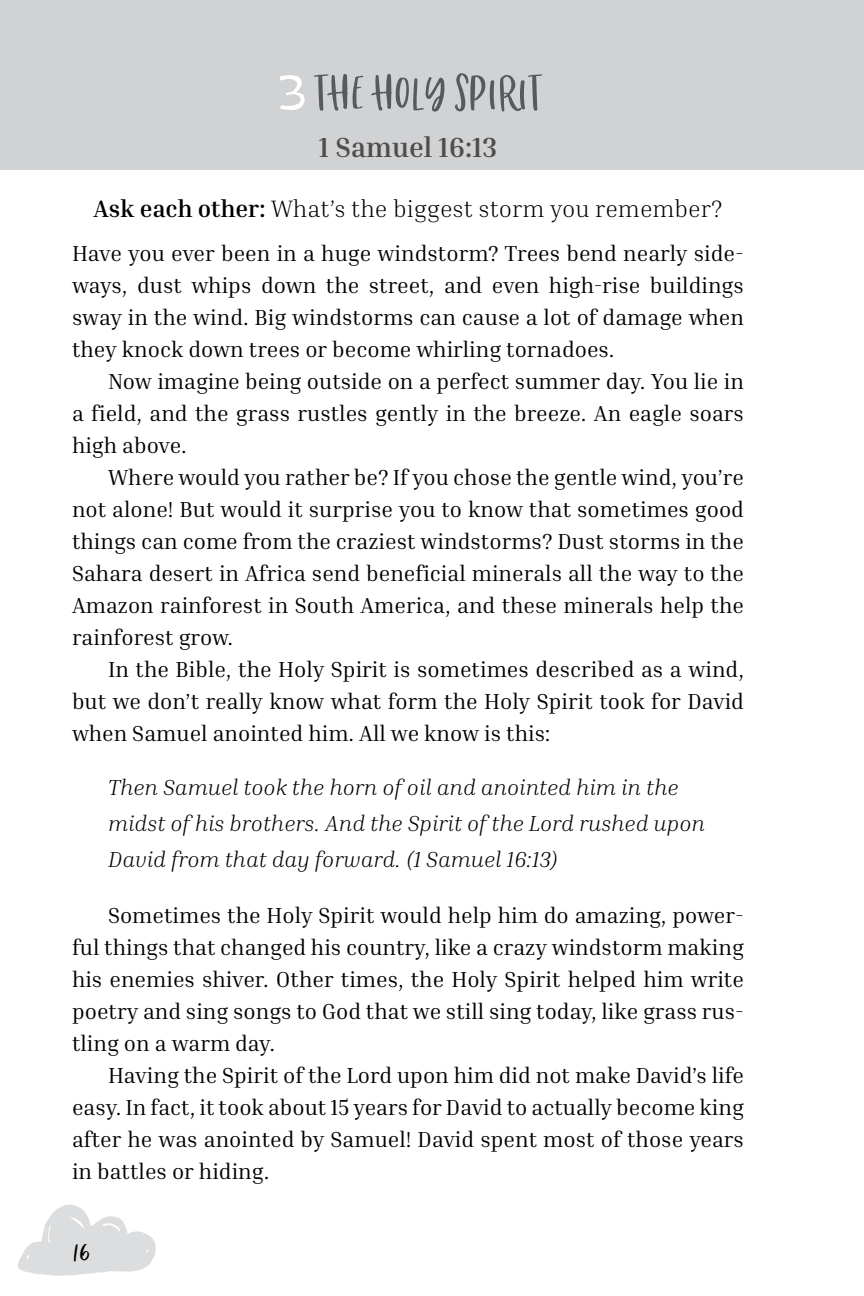
<style>
.page{position:relative;width:864px;height:1296px;background:#fff}
.page>*{position:absolute;margin:0;border:0;box-sizing:border-box;transform-origin:0 0}
.devo_TITLE{font:58px "Chinup Buttercup Cutecaps";letter-spacing:.02em;color:#57595b}
.t1{font:48px "Chinup Buttercup";color:#000}
.focus_verse{font:700 28px "Inria Serif";color:#4d4d4e}
.ask{font:300 24px "Inria Serif";color:#000}
.Body_indented{font:22px/32px "Inria Serif";color:#000;text-align:justify}
.body_NO_indent{font:22px/32px "Inria Serif";color:#000;text-align:justify}
.body-psalm{font:italic 300 22px/36px "Inria Serif";color:#000}
.s1{font-family:"Blockhead Unplugged";font-size:54px;color:#fff}
.s2{font-weight:700}
</style>
<div class="page">
<svg style="left:18px;top:1204px;width:138px;height:72px"></svg>
<div style="left:0;top:0;width:864px;height:148px;background:#d1d2d4"></div>
<div style="left:0;top:120px;width:864px;height:50px;background:#d1d2d4"></div>
<p class="devo_TITLE" style="left:274px;top:62px;width:270px"><span class="s1">3</span> THE HOLY SPIRIT</p>
<p class="focus_verse" style="left:319px;top:129px;width:180px">1 Samuel 16:13</p>
<p class="ask" style="left:94px;top:193px;width:630px"><span class="s2">Ask each other:</span> What’s the biggest storm you remember?</p>
<p class="body_NO_indent" style="left:72px;top:237px;width:674px">Have you ever been in a huge windstorm? Trees bend nearly side&shy;ways, dust whips down the street, and even high-rise buildings sway in the wind. Big windstorms can cause a lot of damage when they knock down trees or become whirling tornadoes.</p>
<p class="Body_indented" style="left:72px;top:365px;width:674px;text-indent:36px">Now imagine being outside on a perfect summer day. You lie in a field, and the grass rustles gently in the breeze. An eagle soars high above.</p>
<p class="Body_indented" style="left:72px;top:461px;width:674px;text-indent:36px">Where would you rather be? If you chose the gentle wind, you’re not alone! But would it surprise you to know that sometimes good things can come from the craziest windstorms? Dust storms in the Sahara desert in Africa send beneficial minerals all the way to the Amazon rainforest in South America, and these minerals help the rainforest grow.</p>
<p class="Body_indented" style="left:72px;top:653px;width:674px;text-indent:36px">In the Bible, the Holy Spirit is sometimes described as a wind, but we don’t really know what form the Holy Spirit took for David when Samuel anointed him. All we know is this:</p>
<p class="body-psalm" style="left:108px;top:768px;width:599px">Then Samuel took the horn of oil and anointed him in the midst of his brothers. And the Spirit of the Lord rushed upon<br>David from that day forward. (1 Samuel 16:13)</p>
<p class="Body_indented" style="left:72px;top:899px;width:674px;text-indent:36px">Sometimes the Holy Spirit would help him do amazing, power&shy;ful things that changed his country, like a crazy windstorm making his enemies shiver. Other times, the Holy Spirit helped him write poetry and sing songs to God that we still sing today, like grass rus&shy;tling on a warm day.</p>
<p class="Body_indented" style="left:72px;top:1059px;width:674px;text-indent:36px">Having the Spirit of the Lord upon him did not make David’s life easy. In fact, it took about 15 years for David to actually become king after he was anointed by Samuel! David spent most of those years in battles or hiding.</p>
<h2 class="t1" style="left:72px;top:1224px;width:19px">16</h2>
</div>
